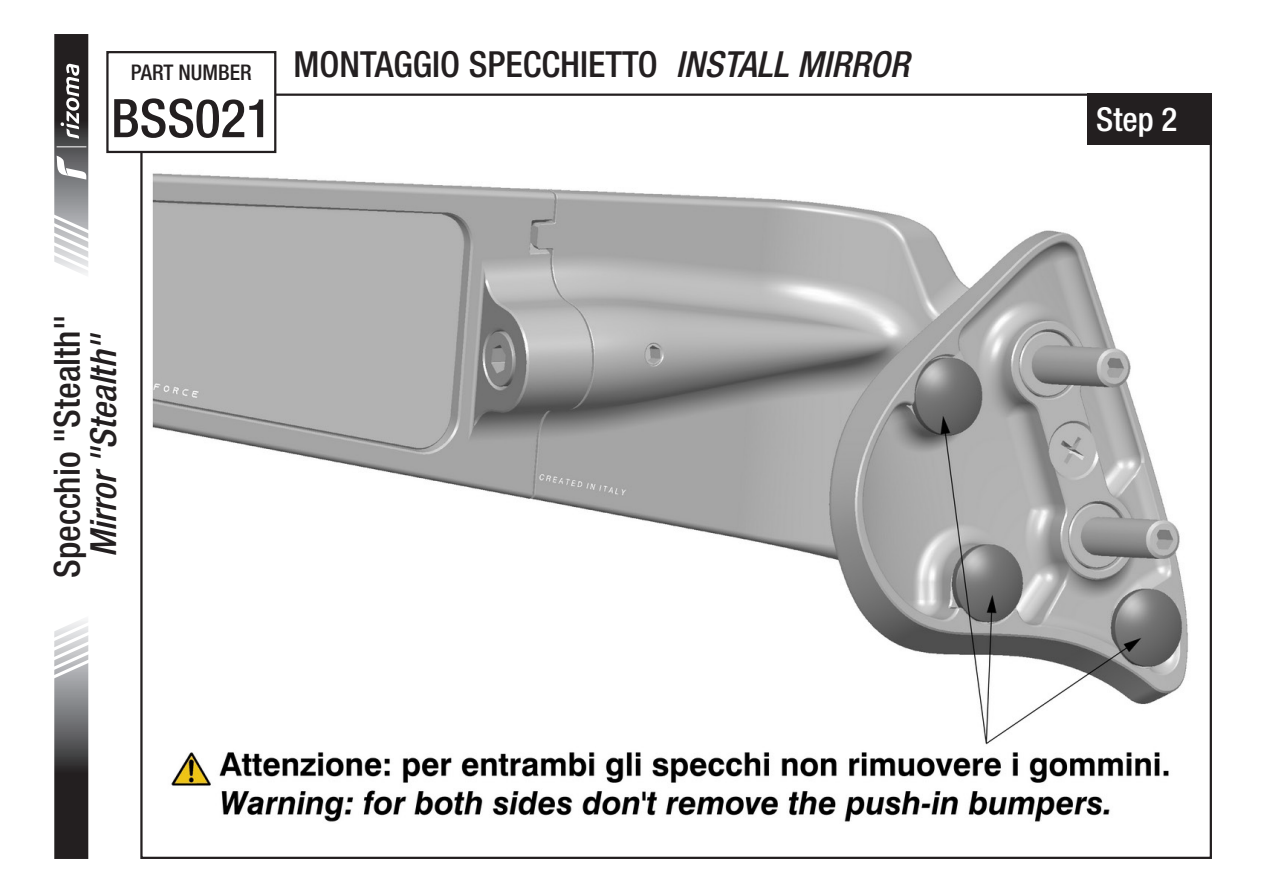
<style>
.page{position:relative;width:1263px;height:893px;background:#fff}
.page>*{position:absolute;margin:0;border:0;box-sizing:border-box;transform-origin:0 0}
.t1{font:500 condensed 53.4px "Helvetica Neue LT Std";color:#231f20}
.t2{font:500 condensed 36px "Helvetica Neue LT Std";color:#231f20}
.t3{font:italic 500 condensed 36px "Helvetica Neue LT Std";color:#231f20}
.t4{font:500 condensed 33px "Helvetica Neue LT Std";color:#fff}
.t5{font:500 condensed 21.6px "Helvetica Neue LT Std";color:#231f20}
.s1{font-style:italic}
</style>
<div class="page">
<img style="left:150px;top:104px;width:1038px;height:718px">
<div style="left:1088px;top:94px;width:124px;height:51px;background:#231f20"></div>
<svg style="left:54px;top:620px;width:35px;height:239px;background:#706f70"></svg>
<svg style="left:54px;top:34px;width:35px;height:240px"></svg>
<div style="left:107px;top:52px;width:168px;height:100px;background:#fff"></div>
<div style="left:106px;top:51px;width:170px;height:102px;border:2px solid #231f20"></div>
<p class="t5" style="left:131px;top:59px;width:122px">PART NUMBER</p>
<p class="t2" style="left:293px;top:42px;width:617px">MONTAGGIO SPECCHIETTO <span class="s1">INSTALL MIRROR</span></p>
<h1 class="t1" style="left:111px;top:86px;width:162px">BSS021</h1>
<p class="t4" style="left:1096px;top:99px;width:83px">Step 2</p>
<p class="t2" style="left:46px;top:578px;width:265px;rotate:-90deg">Specchio "Stealth"</p>
<p class="t3" style="left:82px;top:557px;width:226px;rotate:-90deg">Mirror "Stealth"</p>
</div>
